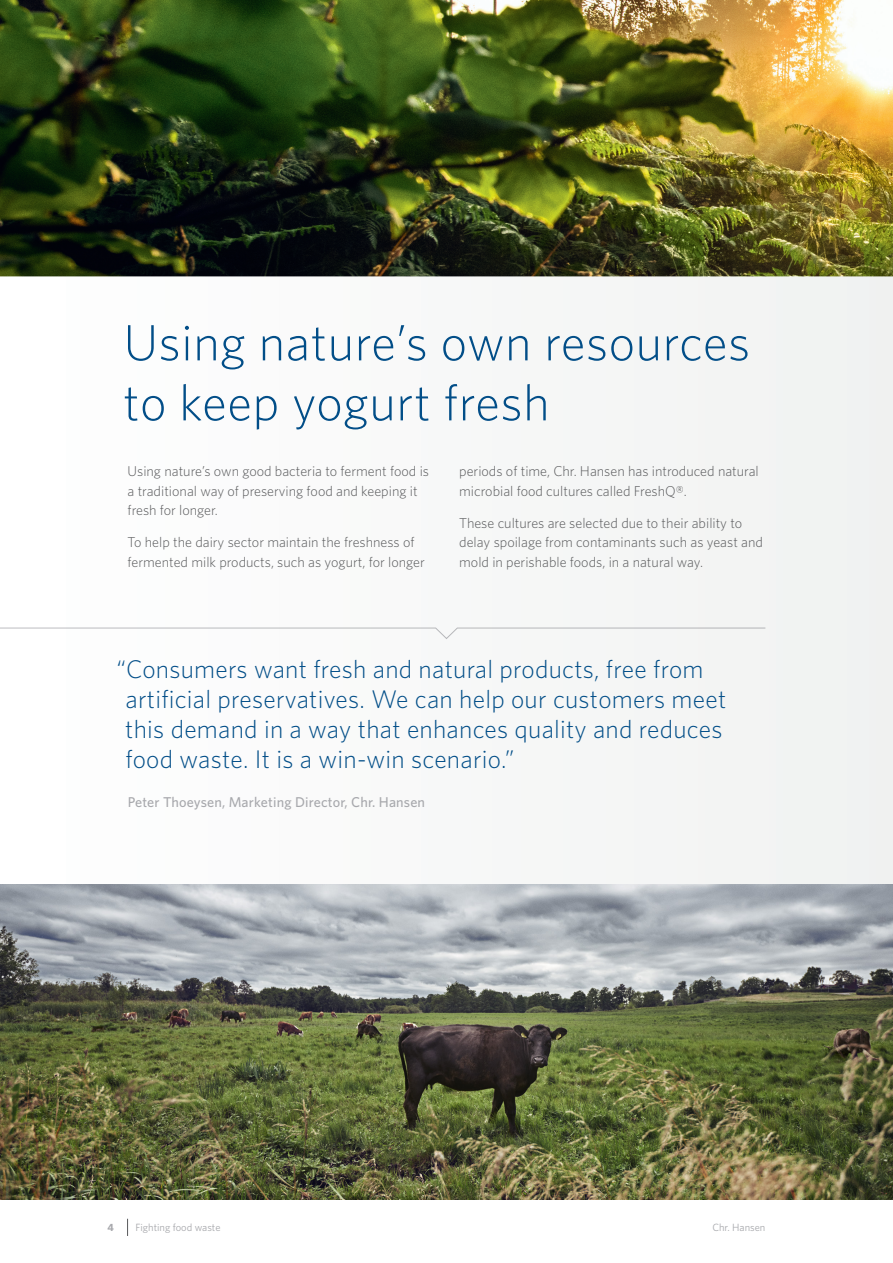
<style>
.page{position:relative;width:893px;height:1263px;background:#fff}
.page>*{position:absolute;margin:0;border:0;box-sizing:border-box;transform-origin:0 0}
.t1{font:300 51px/60px "Whitney";letter-spacing:.01em;color:#024e88}
.t2{font:300 25.5px/30px "Whitney";letter-spacing:.01em;color:#024e88}
.t3{font:300 14.25px/19.5px "Whitney";color:#57585a}
.t4{font:500 14.25px "Whitney";letter-spacing:.01em;color:#a8a9ad}
.t5{font:10.5px "Whitney";color:#a8a9ad}
.t6{font:700 10.5px "Whitney";color:#a8a9ad}
</style>
<div class="page">
<svg style="left:127px;top:1219px;width:1px;height:17px"></svg>
<div style="left:0;top:276px;width:893px;height:923px;background:#f7f8f8"></div>
<img style="left:0;top:0;width:893px;height:276px">
<img style="left:0;top:884px;width:893px;height:315px">
<svg style="left:0;top:627px;width:766px;height:12px"></svg>
<h1 class="t1" style="left:123px;top:311px;width:628px">Using nature’s own resources to keep yogurt fresh</h1>
<p class="t3" style="left:128px;top:461px;width:303px">Using nature’s own good bacteria to ferment food is a traditional way of preserving food and keeping it fresh for longer.</p>
<p class="t3" style="left:128px;top:532px;width:299px">To help the dairy sector maintain the freshness of fermented milk products, such as yogurt, for longer</p>
<p class="t3" style="left:459px;top:461px;width:301px">periods of time, Chr. Hansen has introduced natural microbial food cultures called FreshQ®.</p>
<p class="t3" style="left:459px;top:513px;width:305px">These cultures are selected due to their ability to delay spoilage from contaminants such as yeast and mold in perishable foods, in a natural way.</p>
<h2 class="t2" style="left:125px;top:653px;width:603px;text-indent:-9px">“Consumers want fresh and natural products, free from artificial preservatives. We can help our customers meet this demand in a way that enhances quality and reduces food waste. It is a win-win scenario.”</h2>
<p class="t4" style="left:128px;top:792px;width:299px">Peter Thoeysen, Marketing Director, Chr. Hansen</p>
<p class="t6" style="left:108px;top:1220px;width:8px">4</p>
<p class="t5" style="left:136px;top:1220px;width:86px">Fighting food waste</p>
<p class="t5" style="left:712px;top:1220px;width:54px">Chr. Hansen</p>
</div>
